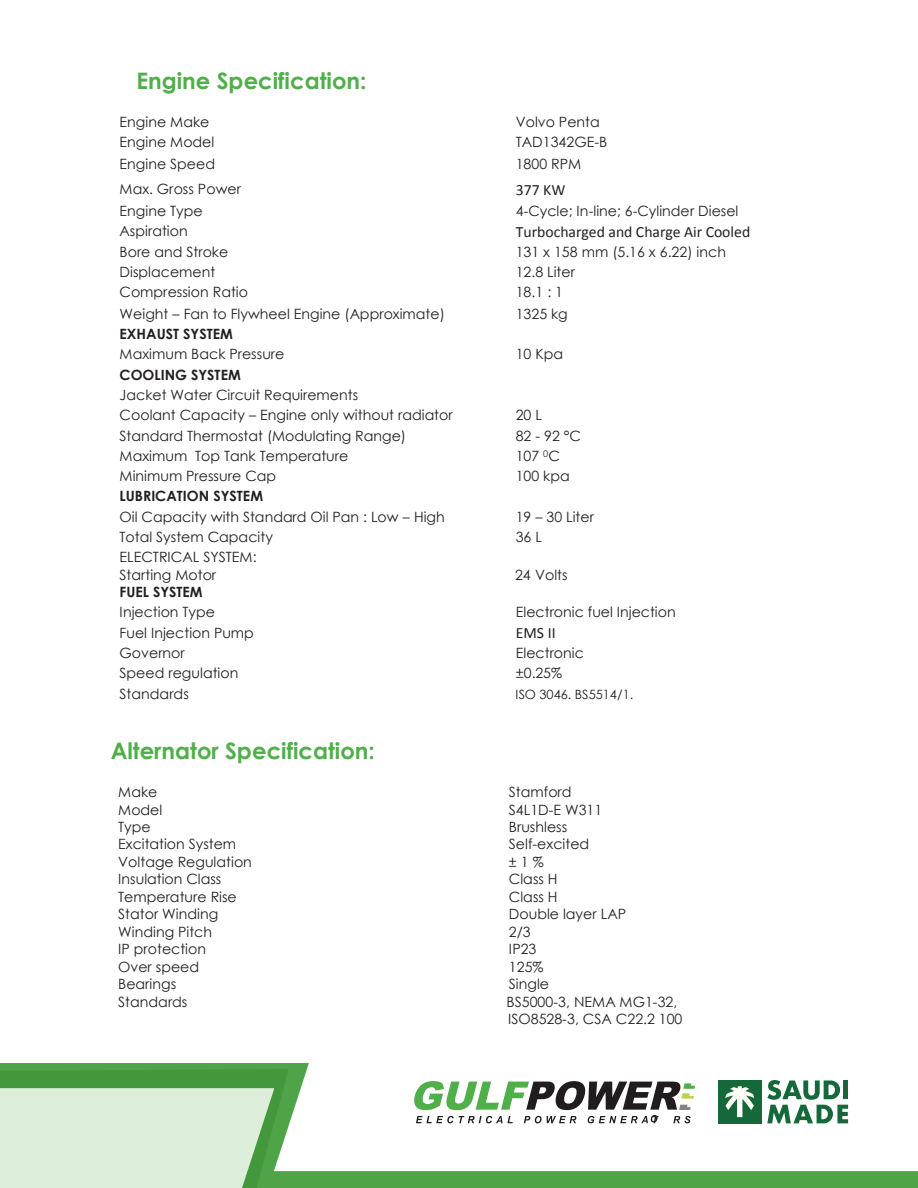
<style>
.page{position:relative;width:918px;height:1188px;background:#fff}
.page>*{position:absolute;margin:0;border:0;box-sizing:border-box;transform-origin:0 0}
.t1{font:700 22.65px "Century Gothic";color:#4faf49}
.t2{font:15.75px "Calibri";color:#231f20}
.t3{font:14.1px/20.2px "Century Gothic";color:#231f20}
.t4{font:700 14.1px "Century Gothic";color:#231f20}
.t5{font:12.75px "Century Gothic";color:#231f20}
</style>
<div class="page">
<svg style="left:0;top:1063px;width:918px;height:125px"></svg>
<h1 class="t1" style="left:136px;top:64px;width:232px">Engine Specification:</h1>
<p class="t3" style="left:120px;top:112px;width:91px">Engine Make</p>
<p class="t3" style="left:516px;top:112px;width:86px">Volvo Penta</p>
<p class="t3" style="left:120px;top:132px;width:96px">Engine Model</p>
<p class="t3" style="left:516px;top:132px;width:93px">TAD1342GE-B</p>
<p class="t3" style="left:120px;top:153px;width:97px">Engine Speed</p>
<p class="t3" style="left:516px;top:153px;width:67px">1800 RPM</p>
<p class="t3" style="left:120px;top:179px;width:123px">Max. Gross Power</p>
<p class="t2" style="left:516px;top:180px;width:51px">377 KW</p>
<p class="t3" style="left:120px;top:201px;width:85px">Engine Type</p>
<p class="t3" style="left:516px;top:201px;width:224px">4-Cycle; In-line; 6-Cylinder Diesel</p>
<p class="t3" style="left:120px;top:221px;width:70px">Aspiration</p>
<p class="t2" style="left:516px;top:222px;width:236px">Turbocharged and Charge Air Cooled</p>
<p class="t3" style="left:120px;top:241px;width:110px">Bore and Stroke</p>
<p class="t3" style="left:516px;top:241px;width:212px">131 x 158 mm (5.16 x 6.22) inch</p>
<p class="t3" style="left:120px;top:261px;width:97px">Displacement</p>
<p class="t3" style="left:516px;top:261px;width:61px">12.8 Liter</p>
<p class="t3" style="left:120px;top:282px;width:130px">Compression Ratio</p>
<p class="t3" style="left:516px;top:282px;width:49px">18.1 : 1</p>
<p class="t3" style="left:120px;top:303px;width:327px">Weight – Fan to Flywheel Engine (Approximate)</p>
<p class="t3" style="left:516px;top:303px;width:54px">1325 kg</p>
<p class="t4" style="left:120px;top:323px;width:115px">EXHAUST SYSTEM</p>
<p class="t3" style="left:120px;top:344px;width:166px">Maximum Back Pressure</p>
<p class="t3" style="left:516px;top:344px;width:49px">10 Kpa</p>
<p class="t4" style="left:120px;top:364px;width:123px">COOLING SYSTEM</p>
<p class="t3" style="left:120px;top:384px;width:335px">Jacket Water Circuit Requirements<br>Coolant Capacity – Engine only without radiator</p>
<p class="t3" style="left:516px;top:405px;width:28px">20 L</p>
<p class="t3" style="left:120px;top:425px;width:288px">Standard Thermostat (Modulating Range)</p>
<p class="t3" style="left:516px;top:425px;width:67px">82 - 92 °C</p>
<p class="t3" style="left:120px;top:445px;width:230px">Maximum Top Tank Temperature</p>
<p class="t3" style="left:516px;top:445px;width:46px">107 <sup>0</sup>C</p>
<p class="t3" style="left:120px;top:466px;width:158px">Minimum Pressure Cap</p>
<p class="t3" style="left:516px;top:466px;width:56px">100 kpa</p>
<p class="t4" style="left:120px;top:485px;width:145px">LUBRICATION SYSTEM</p>
<p class="t3" style="left:120px;top:506px;width:327px">Oil Capacity with Standard Oil Pan : Low – High</p>
<p class="t3" style="left:516px;top:506px;width:80px">19 – 30 Liter</p>
<p class="t3" style="left:120px;top:526px;width:155px">Total System Capacity</p>
<p class="t3" style="left:516px;top:526px;width:28px">36 L</p>
<p class="t3" style="left:120px;top:548px;width:139px;line-height:17.5px">ELECTRICAL SYSTEM:<br>Starting Motor</p>
<p class="t3" style="left:515px;top:564px;width:54px">24 Volts</p>
<p class="t4" style="left:120px;top:581px;width:85px">FUEL SYSTEM</p>
<p class="t3" style="left:120px;top:602px;width:97px">Injection Type</p>
<p class="t3" style="left:516px;top:602px;width:161px">Electronic fuel Injection</p>
<p class="t3" style="left:120px;top:622px;width:136px">Fuel Injection Pump</p>
<p class="t2" style="left:516px;top:623px;width:41px">EMS II</p>
<p class="t3" style="left:120px;top:642px;width:67px">Governor</p>
<p class="t3" style="left:516px;top:642px;width:70px">Electronic</p>
<p class="t3" style="left:120px;top:663px;width:120px">Speed regulation</p>
<p class="t3" style="left:516px;top:663px;width:48px">±0.25%</p>
<p class="t3" style="left:120px;top:683px;width:71px">Standards</p>
<p class="t5" style="left:515px;top:685px;width:119px">ISO 3046. BS5514/1.</p>
<h1 class="t1" style="left:111px;top:734px;width:266px">Alternator Specification:</h1>
<p class="t3" style="left:118px;top:782px;width:41px">Make</p>
<p class="t3" style="left:509px;top:782px;width:64px">Stamford</p>
<p class="t3" style="left:118px;top:799px;width:46px">Model</p>
<p class="t3" style="left:509px;top:799px;width:95px">S4L1D-E W311</p>
<p class="t3" style="left:118px;top:817px;width:34px">Type</p>
<p class="t3" style="left:509px;top:817px;width:60px">Brushless</p>
<p class="t3" style="left:118px;top:834px;width:120px">Excitation System</p>
<p class="t3" style="left:509px;top:834px;width:82px">Self-excited</p>
<p class="t3" style="left:118px;top:851px;width:135px">Voltage Regulation</p>
<p class="t3" style="left:509px;top:851px;width:36px">± 1 %</p>
<p class="t3" style="left:118px;top:869px;width:105px">Insulation Class</p>
<p class="t3" style="left:509px;top:869px;width:50px">Class H</p>
<p class="t3" style="left:118px;top:886px;width:120px">Temperature Rise</p>
<p class="t3" style="left:509px;top:886px;width:50px">Class H</p>
<p class="t3" style="left:118px;top:904px;width:102px">Stator Winding</p>
<p class="t3" style="left:509px;top:904px;width:119px">Double layer LAP</p>
<p class="t3" style="left:118px;top:921px;width:95px">Winding Pitch</p>
<p class="t3" style="left:509px;top:921px;width:23px">2/3</p>
<p class="t3" style="left:118px;top:939px;width:89px">IP protection</p>
<p class="t3" style="left:509px;top:939px;width:29px">IP23</p>
<p class="t3" style="left:118px;top:956px;width:83px">Over speed</p>
<p class="t3" style="left:509px;top:956px;width:36px">125%</p>
<p class="t3" style="left:118px;top:974px;width:59px">Bearings</p>
<p class="t3" style="left:509px;top:974px;width:42px">Single</p>
<p class="t3" style="left:118px;top:991px;width:71px">Standards</p>
<p class="t3" style="left:507px;top:993px;width:177px;line-height:17.4px">BS5000-3, NEMA MG1-32,<br>ISO8528-3, CSA C22.2 100</p>
</div>
